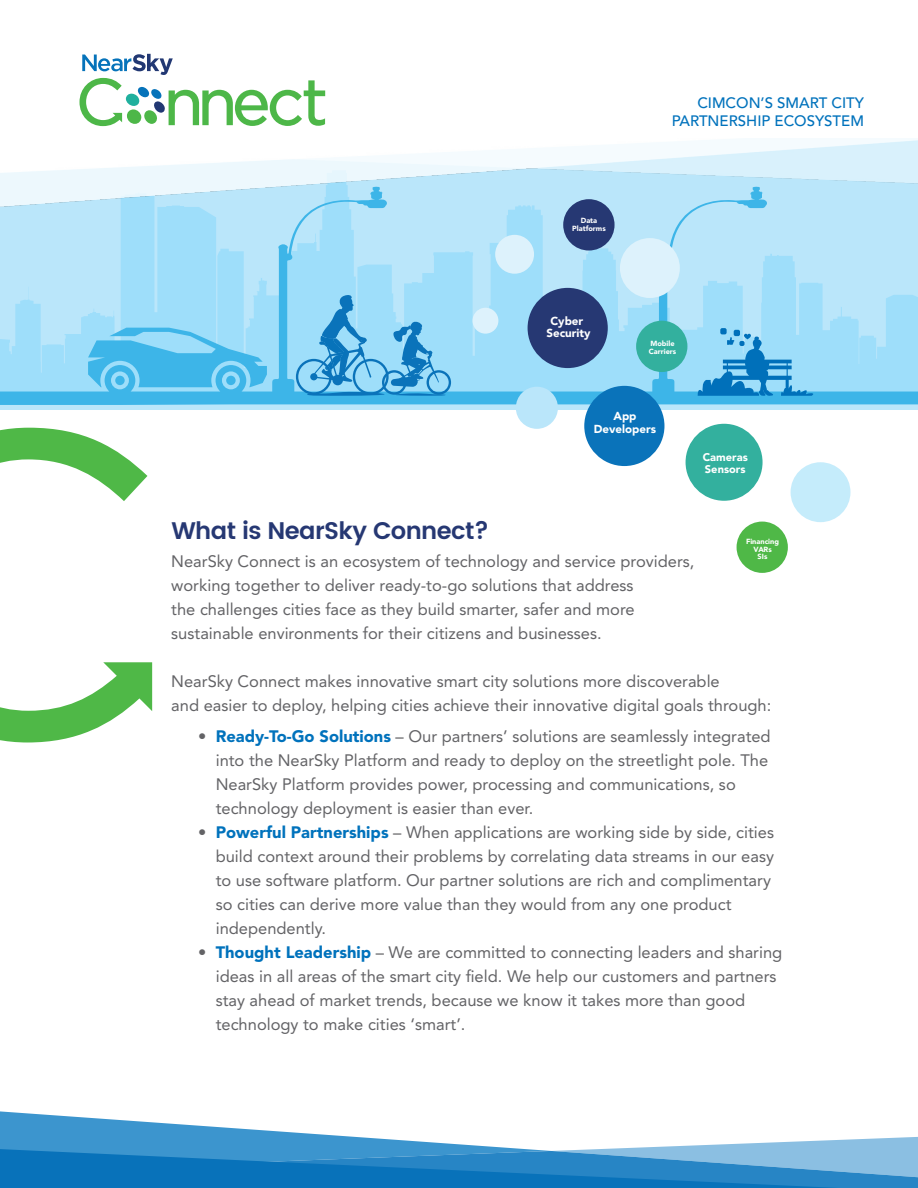
<style>
.page{position:relative;width:918px;height:1188px;background:#fff}
.page>*{position:absolute;margin:0;border:0;box-sizing:border-box;transform-origin:0 0}
.t1{font:600 24px "Poppins";letter-spacing:-.025em;color:#263873}
.t2{font:16.5px/24px "Avenir";color:#636366}
.t3{font:500 15px/18px "Avenir";color:#0072bc;text-align:right}
.t4{font:900 11.55px/12.3px "Avenir";color:#fff;text-align:center}
.t5{font:900 11.1px/11.9px "Avenir";color:#fff}
.t6{font:900 7.35px/7.9px "Avenir";color:#fff;text-align:center}
.s1{font-weight:900;color:#0072bc}
</style>
<div class="page">
<svg style="left:0;top:207px;width:918px;height:121px;background:#aee2f9"></svg>
<svg style="left:0;top:328px;width:918px;height:77px;background:#7bcff3"></svg>
<svg style="left:272px;top:207px;width:179px;height:189px;background:#8ed1f1"></svg>
<svg style="left:652px;top:207px;width:162px;height:189px;background:#99d6f3"></svg>
<img style="left:0;top:119px;width:918px;height:88px">
<svg style="left:79px;top:54px;width:246px;height:72px"></svg>
<div style="left:584px;top:386px;width:80px;height:80px;background:#0a73ba;border-radius:50%"></div>
<div style="left:737px;top:522px;width:51px;height:51px;background:#4fb847;border-radius:50%"></div>
<div style="left:636px;top:321px;width:51px;height:51px;background:#33b09e;border-radius:50%"></div>
<div style="left:686px;top:424px;width:77px;height:77px;background:#33b09e;border-radius:50%"></div>
<div style="left:563px;top:199px;width:52px;height:52px;background:#263873;border-radius:50%"></div>
<div style="left:528px;top:288px;width:80px;height:80px;background:#263873;border-radius:50%"></div>
<div style="left:791px;top:462px;width:60px;height:60px;background:#c5ecfb;border-radius:50%"></div>
<div style="left:516px;top:387px;width:42px;height:42px;background:#bae6fa;border-radius:50%"></div>
<div style="left:495px;top:235px;width:39px;height:39px;background:#ddf2fc;border-radius:50%"></div>
<div style="left:473px;top:308px;width:25px;height:26px;background:#ddf2fc;border-radius:50%"></div>
<div style="left:620px;top:238px;width:60px;height:60px;background:#ddf2fc;border-radius:50%"></div>
<svg style="left:0;top:428px;width:152px;height:314px"></svg>
<svg style="left:0;top:1111px;width:918px;height:77px"></svg>
<p class="t6" style="left:572px;top:216px;width:35px">Data<br>Platforms</p>
<p class="t4" style="left:546px;top:315px;width:46px">Cyber<br>Security</p>
<p class="t3" style="left:672px;top:95px;width:194px">CIMCON’S SMART CITY<br>PARTNERSHIP ECOSYSTEM</p>
<p class="t6" style="left:649px;top:339px;width:29px;text-align:left">Mobile<br>Carriers</p>
<p class="t4" style="left:594px;top:410px;width:64px">App<br>Developers</p>
<p class="t5" style="left:703px;top:452px;width:47px">Cameras<br>Sensors</p>
<p class="t1" style="left:171px;top:512px;width:319px">What is NearSky Connect?</p>
<p class="t6" style="left:746px;top:537px;width:35px">Financing<br>VARs<br>SIs</p>
<p class="t2" style="left:171px;top:549px;width:525px">NearSky Connect is an ecosystem of technology and service providers, working together to deliver ready-to-go solutions that address<br>the challenges cities face as they build smarter, safer and more sustainable environments for their citizens and businesses.</p>
<p class="t2" style="left:171px;top:669px;width:602px">NearSky Connect makes innovative smart city solutions more discoverable<br>and easier to deploy, helping cities achieve their innovative digital goals through:</p>
<p class="t2" style="left:216px;top:725px;width:557px;text-indent:-17px">• <span class="s1">Ready-To-Go Solutions</span> – Our partners’ solutions are seamlessly integrated into the NearSky Platform and ready to deploy on the streetlight pole. The NearSky Platform provides power, processing and communications, so technology deployment is easier than ever.</p>
<p class="t2" style="left:216px;top:821px;width:560px;text-indent:-17px">• <span class="s1">Powerful Partnerships</span> – When applications are working side by side, cities build context around their problems by correlating data streams in our easy to use software platform. Our partner solutions are rich and complimentary so cities can derive more value than they would from any one product independently.</p>
<p class="t2" style="left:216px;top:941px;width:568px;text-indent:-17px">• <span class="s1">Thought Leadership</span> – We are committed to connecting leaders and sharing ideas in all areas of the smart city field. We help our customers and partners stay ahead of market trends, because we know it takes more than good technology to make cities ‘smart’.</p>
</div>
